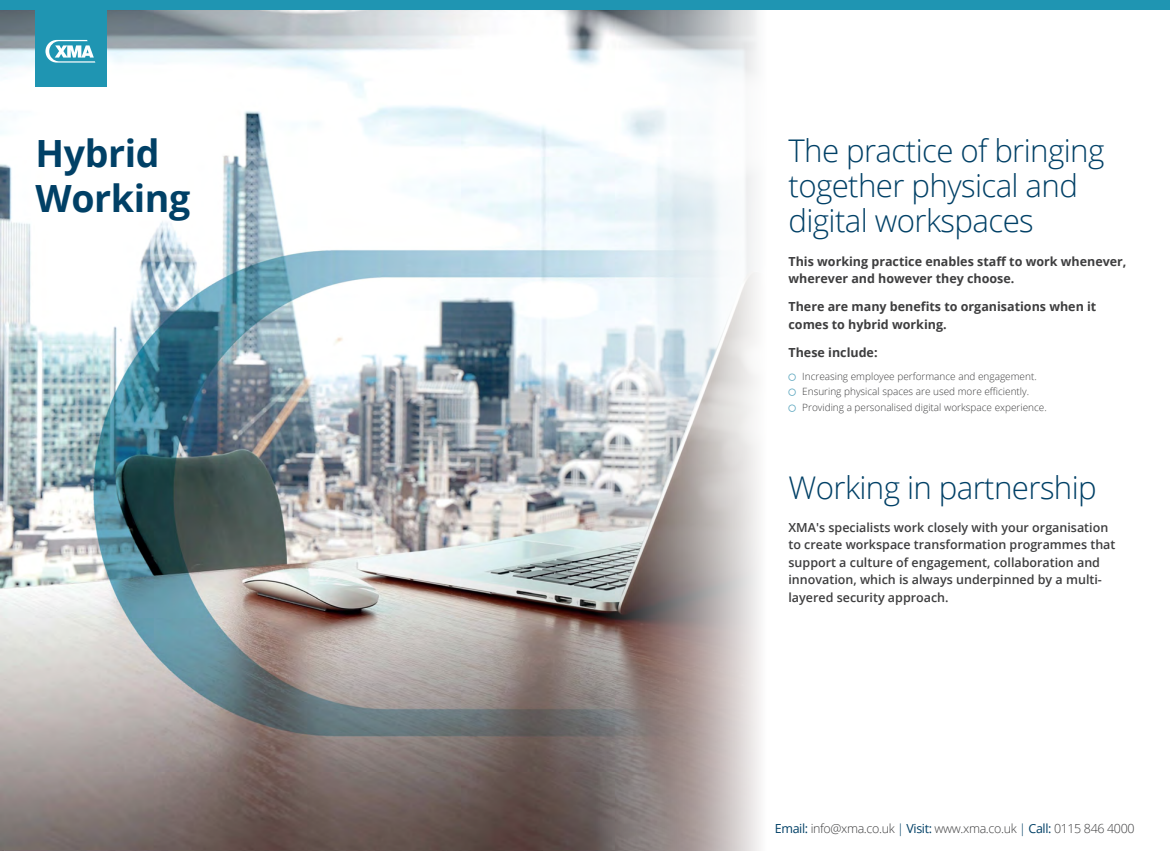
<style>
.page{position:relative;width:1170px;height:851px;background:#fff}
.page>*{position:absolute;margin:0;border:0;box-sizing:border-box;transform-origin:0 0}
.t1{font:700 37.5px/45px "Open Sans";letter-spacing:-.01em;color:#004066}
.t2{font:300 31.25px/35px "Open Sans";letter-spacing:-.02em;color:#004066}
.t3{font:600 12.5px/17.5px "Open Sans";color:#3e3e3f}
.t4{font:700 12.5px/17.5px "Open Sans";color:#3e3e3f}
.t5{font:300 12.5px "Open Sans";letter-spacing:-.03em;color:#3e3e3f}
.t6{font:300 10px/15.5px "Open Sans";color:#3e3e3f}
.s1{font-style:inherit}
.s2{font-weight:400;color:#004066}
.s3{color:#004066}
</style>
<div class="page">
<img style="left:0;top:10px;width:550px;height:839px">
<div style="left:35px;top:10px;width:71px;height:77px;background:#1f95b2"></div>
<svg style="left:45px;top:40px;width:50px;height:23px"></svg>
<svg style="left:550px;top:10px;width:210px;height:840px"></svg>
<div style="left:0;top:0;width:1169px;height:10px;background:#1f95b2"></div>
<p class="t1" style="left:35px;top:130px;width:156px"><span class="s1">Hybrid<br></span>Working</p>
<p class="t2" style="left:788px;top:132px;width:317px">The practice of bringing together physical and digital workspaces</p>
<p class="t4" style="left:788px;top:252px;width:339px">This working practice enables staff to work whenever, wherever and however they choose.</p>
<p class="t4" style="left:788px;top:298px;width:309px">There are many benefits to organisations when it comes to hybrid working.</p>
<p class="t4" style="left:788px;top:343px;width:91px">These include:</p>
<p class="t6" style="left:802px;top:368px;width:246px">Increasing employee performance and engagement.<br>Ensuring physical spaces are used more efficiently.<br>Providing a personalised digital workspace experience.</p>
<p class="t2" style="left:788px;top:469px;width:310px">Working in partnership</p>
<p class="t3" style="left:788px;top:518px;width:328px">XMA's specialists work closely with your organisation to create workspace transformation programmes that support a culture of engagement, collaboration and innovation, which is always underpinned by a multi&shy;layered security approach.</p>
<p class="t5" style="left:774px;top:819px;width:361px"><span class="s2">Email:</span> info@xma.co.uk <span class="s3">|</span> <span class="s2">Visit:</span> www.xma.co.uk <span class="s3">|</span> <span class="s2">Call:</span> 0115 846 4000</p>
</div>
